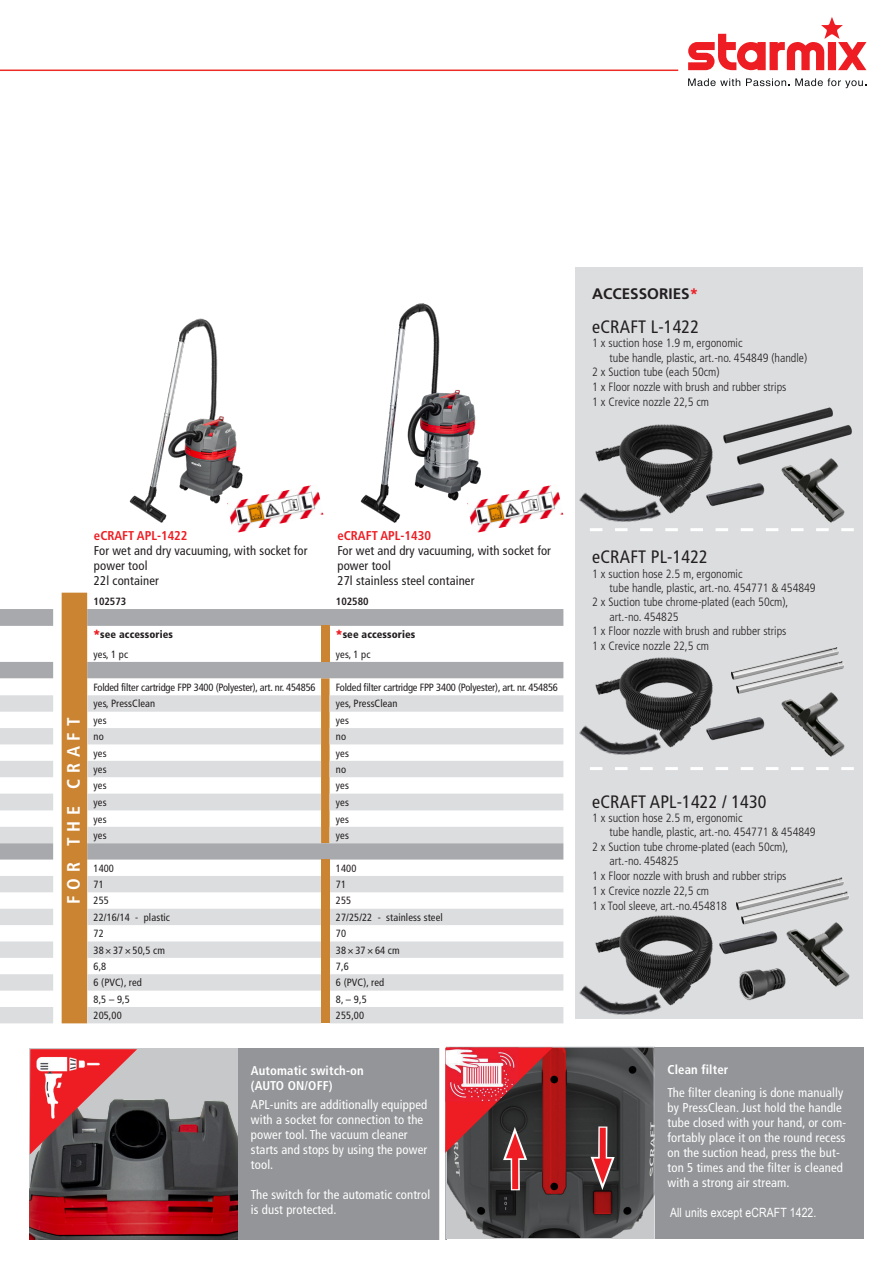
<style>
.page{position:relative;width:893px;height:1263px;background:#fff}
.page>*{position:absolute;margin:0;border:0;box-sizing:border-box;transform-origin:0 0}
.t1{font:condensed 18px "Frutiger";letter-spacing:.01em;color:#231f20}
.t2{font:700 condensed 18px "Frutiger";letter-spacing:.33em;color:#fff}
.t3{font:700 15.3px "Frutiger";color:#231f20}
._07_FruCond_8_5_10pt{font:condensed 12.75px/15px "Frutiger";letter-spacing:.01em;color:#fff}
._07_FruCond_8_5_10pt-2{font:condensed 12.75px "Frutiger";letter-spacing:.01em;color:#231f20}
._07_FruCond_8_5_10pt-3{font:700 condensed 12.75px/15px "Frutiger";letter-spacing:.01em;color:#fff}
._12_FruCondBold_8_5{font:700 condensed 12.75px "Frutiger";color:#ee1d23}
._07_FruCond_8_5_10pt-4{font:12.75px "Arial Narrow";letter-spacing:.01em;color:#fff}
.t4{font:300 condensed 12px/14.4px "Frutiger";color:#231f20}
.t5{font:condensed 10.5px "Frutiger";letter-spacing:.01em;color:#231f20}
.t6{font:condensed 10.5px "Frutiger";letter-spacing:-.015em;color:#231f20}
.t7{font:900 condensed 10.5px "Frutiger";letter-spacing:.01em;color:#231f20}
.t8{font:700 condensed 10.5px "Frutiger";color:#231f20}
.s1{color:#ee1d23}
</style>
<div class="page">
<div style="left:575px;top:267px;width:288px;height:752px;background:#dcdddf"></div>
<svg style="left:688px;top:17px;width:178px;height:53px"></svg>
<svg style="left:688px;top:78px;width:52px;height:8px"></svg>
<svg style="left:746px;top:78px;width:43px;height:8px"></svg>
<svg style="left:795px;top:78px;width:71px;height:10px"></svg>
<hr style="left:0;top:70px;width:678px;height:1px;background:#ee2c26">
<svg style="left:0;top:609px;width:563px;height:86px"></svg>
<div style="left:321px;top:626px;width:9px;height:36px;background:#cb8431"></div>
<svg style="left:0;top:695px;width:563px;height:328px;fill:#dcdddf"></svg>
<div style="left:321px;top:859px;width:9px;height:164px;background:#cb8431"></div>
<img style="left:30px;top:1048px;width:208px;height:191px">
<div style="left:238px;top:1048px;width:208px;height:191px;background:#939598"></div>
<img style="left:448px;top:1049px;width:204px;height:188px">
<div style="left:446px;top:1047px;width:208px;height:192px;border:1px solid #c7c8ca"></div>
<div style="left:655px;top:1047px;width:208px;height:191px;background:#939598"></div>
<div style="left:439px;top:1044px;width:6px;height:197px;background:#fff"></div>
<img style="left:360px;top:303px;width:121px;height:220px">
<img style="left:129px;top:318px;width:114px;height:205px">
<svg style="left:30px;top:1049px;width:107px;height:105px;background:#805457"></svg>
<img style="left:33px;top:1049px;width:68px;height:76px">
<img style="left:595px;top:424px;width:118px;height:90px">
<img style="left:723px;top:407px;width:129px;height:58px">
<img style="left:773px;top:450px;width:79px;height:73px">
<img style="left:707px;top:483px;width:58px;height:24px">
<img style="left:739px;top:968px;width:39px;height:33px">
<img style="left:595px;top:657px;width:118px;height:91px">
<img style="left:809px;top:735px;width:36px;height:22px">
<img style="left:707px;top:716px;width:28px;height:24px">
<img style="left:720px;top:647px;width:124px;height:88px">
<img style="left:595px;top:915px;width:118px;height:91px">
<img style="left:778px;top:929px;width:72px;height:60px">
<img style="left:719px;top:931px;width:59px;height:24px">
<img style="left:736px;top:877px;width:113px;height:52px">
<svg style="left:590px;top:528px;width:264px;height:3px"></svg>
<svg style="left:590px;top:767px;width:264px;height:3px"></svg>
<svg style="left:510px;top:1160px;width:10px;height:30px"></svg>
<div style="left:512px;top:1148px;width:6px;height:41px;background:#ee1d23"></div>
<svg style="left:445px;top:1047px;width:108px;height:113px;background:#9c4348"></svg>
<div style="left:598px;top:1126px;width:9px;height:45px;background:#fac5c6"></div>
<div style="left:600px;top:1128px;width:6px;height:41px;background:#ee1d23"></div>
<svg style="left:591px;top:1157px;width:24px;height:33px"></svg>
<img style="left:467px;top:484px;width:96px;height:49px">
<img style="left:227px;top:484px;width:96px;height:49px">
<img style="left:579px;top:485px;width:87px;height:37px">
<img style="left:579px;top:718px;width:87px;height:37px">
<img style="left:579px;top:978px;width:87px;height:37px">
<svg style="left:94px;top:629px;width:6px;height:6px"></svg>
<svg style="left:336px;top:629px;width:6px;height:6px"></svg>
<p class="t3" style="left:592px;top:285px;width:108px">ACCESSORIES<span class="s1">*</span></p>
<p class="t1" style="left:592px;top:316px;width:108px">eCRAFT L-1422</p>
<p class="t4" style="left:592px;top:336px;width:152px">1 x suction hose 1.9 m, ergonomic</p>
<p class="t4" style="left:610px;top:351px;width:199px">tube handle, plastic, art.-no. 454849 (handle)</p>
<p class="t4" style="left:592px;top:365px;width:129px">2 x Suction tube (each 50cm)</p>
<p class="t4" style="left:592px;top:379px;width:196px">1 x Floor nozzle with brush and rubber strips</p>
<p class="t4" style="left:592px;top:395px;width:118px">1 x Crevice nozzle 22,5 cm</p>
<p class="t2" style="left:63px;top:904px;width:188px;rotate:-90deg">FOR THE CRAFT</p>
<p class="_12_FruCondBold_8_5" style="left:94px;top:528px;width:95px">eCRAFT APL-1422</p>
<p class="_07_FruCond_8_5_10pt-2" style="left:94px;top:543px;width:215px">For wet and dry vacuuming, with socket for</p>
<p class="_07_FruCond_8_5_10pt-2" style="left:94px;top:558px;width:55px">power tool</p>
<p class="_07_FruCond_8_5_10pt-2" style="left:94px;top:573px;width:66px">22l container</p>
<p class="_12_FruCondBold_8_5" style="left:337px;top:528px;width:95px">eCRAFT APL-1430</p>
<p class="_07_FruCond_8_5_10pt-2" style="left:337px;top:543px;width:215px">For wet and dry vacuuming, with socket for</p>
<p class="_07_FruCond_8_5_10pt-2" style="left:337px;top:558px;width:55px">power tool</p>
<p class="_07_FruCond_8_5_10pt-2" style="left:337px;top:573px;width:139px">27l stainless steel container</p>
<p class="t8" style="left:94px;top:595px;width:34px">102573</p>
<p class="t8" style="left:336px;top:595px;width:34px">102580</p>
<p class="t7" style="left:100px;top:628px;width:74px">see accessories</p>
<p class="t7" style="left:343px;top:628px;width:74px">see accessories</p>
<p class="t5" style="left:94px;top:648px;width:36px">yes, 1 pc</p>
<p class="t5" style="left:336px;top:648px;width:36px">yes, 1 pc</p>
<p class="t6" style="left:94px;top:681px;width:224px">Folded filter cartridge FPP 3400 (Polyester), art. nr. 454856</p>
<p class="t6" style="left:336px;top:681px;width:224px">Folded filter cartridge FPP 3400 (Polyester), art. nr. 454856</p>
<p class="t5" style="left:94px;top:698px;width:63px">yes, PressClean</p>
<p class="t5" style="left:336px;top:698px;width:63px">yes, PressClean</p>
<p class="t5" style="left:94px;top:714px;width:15px">yes</p>
<p class="t5" style="left:336px;top:714px;width:15px">yes</p>
<p class="t5" style="left:94px;top:730px;width:12px">no</p>
<p class="t5" style="left:336px;top:730px;width:12px">no</p>
<p class="t5" style="left:94px;top:747px;width:15px">yes</p>
<p class="t5" style="left:336px;top:747px;width:15px">yes</p>
<p class="t5" style="left:94px;top:763px;width:15px">yes</p>
<p class="t5" style="left:336px;top:763px;width:12px">no</p>
<p class="t5" style="left:94px;top:779px;width:15px">yes</p>
<p class="t5" style="left:336px;top:779px;width:15px">yes</p>
<p class="t5" style="left:94px;top:796px;width:15px">yes</p>
<p class="t5" style="left:336px;top:796px;width:15px">yes</p>
<p class="t5" style="left:94px;top:813px;width:15px">yes</p>
<p class="t5" style="left:336px;top:813px;width:15px">yes</p>
<p class="t5" style="left:94px;top:829px;width:15px">yes</p>
<p class="t5" style="left:336px;top:829px;width:15px">yes</p>
<p class="t5" style="left:94px;top:862px;width:22px">1400</p>
<p class="t5" style="left:336px;top:862px;width:22px">1400</p>
<p class="t5" style="left:94px;top:878px;width:12px">71</p>
<p class="t5" style="left:336px;top:878px;width:12px">71</p>
<p class="t5" style="left:94px;top:895px;width:17px">255</p>
<p class="t5" style="left:336px;top:895px;width:17px">255</p>
<p class="t5" style="left:94px;top:911px;width:78px">22/16/14 - plastic</p>
<p class="t5" style="left:336px;top:911px;width:108px">27/25/22 - stainless steel</p>
<p class="t5" style="left:94px;top:927px;width:12px">72</p>
<p class="t5" style="left:336px;top:927px;width:12px">70</p>
<p class="t5" style="left:94px;top:944px;width:73px">38×37×50,5 cm</p>
<p class="t5" style="left:336px;top:944px;width:65px">38×37×64 cm</p>
<p class="t5" style="left:94px;top:960px;width:14px">6,8</p>
<p class="t5" style="left:336px;top:960px;width:14px">7,6</p>
<p class="t5" style="left:94px;top:976px;width:50px">6 (PVC), red</p>
<p class="t5" style="left:336px;top:976px;width:50px">6 (PVC), red</p>
<p class="t5" style="left:94px;top:993px;width:38px">8,5 – 9,5</p>
<p class="t5" style="left:336px;top:993px;width:32px">8, – 9,5</p>
<p class="t5" style="left:94px;top:1009px;width:30px">205,00</p>
<p class="t5" style="left:336px;top:1009px;width:30px">255,00</p>
<p class="_07_FruCond_8_5_10pt-3" style="left:251px;top:1063px;width:114px">Automatic switch-on (AUTO ON/OFF)</p>
<p class="_07_FruCond_8_5_10pt" style="left:251px;top:1097px;width:178px">APL-units are additionally equipped with a socket for connection to the power tool. The vacuum cleaner starts and stops by using the power tool.</p>
<p class="_07_FruCond_8_5_10pt" style="left:251px;top:1187px;width:181px">The switch for the automatic control is dust protected.</p>
<p class="t1" style="left:592px;top:546px;width:117px">eCRAFT PL-1422</p>
<p class="t4" style="left:592px;top:566px;width:152px">1 x suction hose 2.5 m, ergonomic</p>
<p class="t4" style="left:610px;top:581px;width:208px">tube handle, plastic, art.-no. 454771 &amp; 454849</p>
<p class="t4" style="left:610px;top:595px;width:180px;text-indent:-17px">2 x Suction tube chrome-plated (each 50cm), art.-no. 454825</p>
<p class="t4" style="left:592px;top:624px;width:196px">1 x Floor nozzle with brush and rubber strips</p>
<p class="t4" style="left:592px;top:639px;width:118px">1 x Crevice nozzle 22,5 cm</p>
<p class="t1" style="left:592px;top:791px;width:176px">eCRAFT APL-1422 / 1430</p>
<p class="t4" style="left:592px;top:811px;width:152px">1 x suction hose 2.5 m, ergonomic</p>
<p class="t4" style="left:610px;top:825px;width:208px">tube handle, plastic, art.-no. 454771 &amp; 454849</p>
<p class="t4" style="left:610px;top:840px;width:180px;text-indent:-17px">2 x Suction tube chrome-plated (each 50cm), art.-no. 454825</p>
<p class="t4" style="left:592px;top:868px;width:196px">1 x Floor nozzle with brush and rubber strips</p>
<p class="t4" style="left:592px;top:884px;width:118px">1 x Crevice nozzle 22,5 cm</p>
<p class="t4" style="left:592px;top:899px;width:136px">1 x Tool sleeve, art.-no.454818</p>
<p class="_07_FruCond_8_5_10pt-3" style="left:668px;top:1062px;width:62px">Clean filter</p>
<p class="_07_FruCond_8_5_10pt" style="left:668px;top:1086px;width:180px">The filter cleaning is done manually by PressClean. Just hold the handle tube closed with your hand, or com&shy;fortably place it on the round recess on the suction head, press the but&shy;ton 5 times and the filter is cleaned with a strong air stream.</p>
<p class="_07_FruCond_8_5_10pt-4" style="left:670px;top:1203px;width:148px">All units except eCRAFT 1422.</p>
</div>
